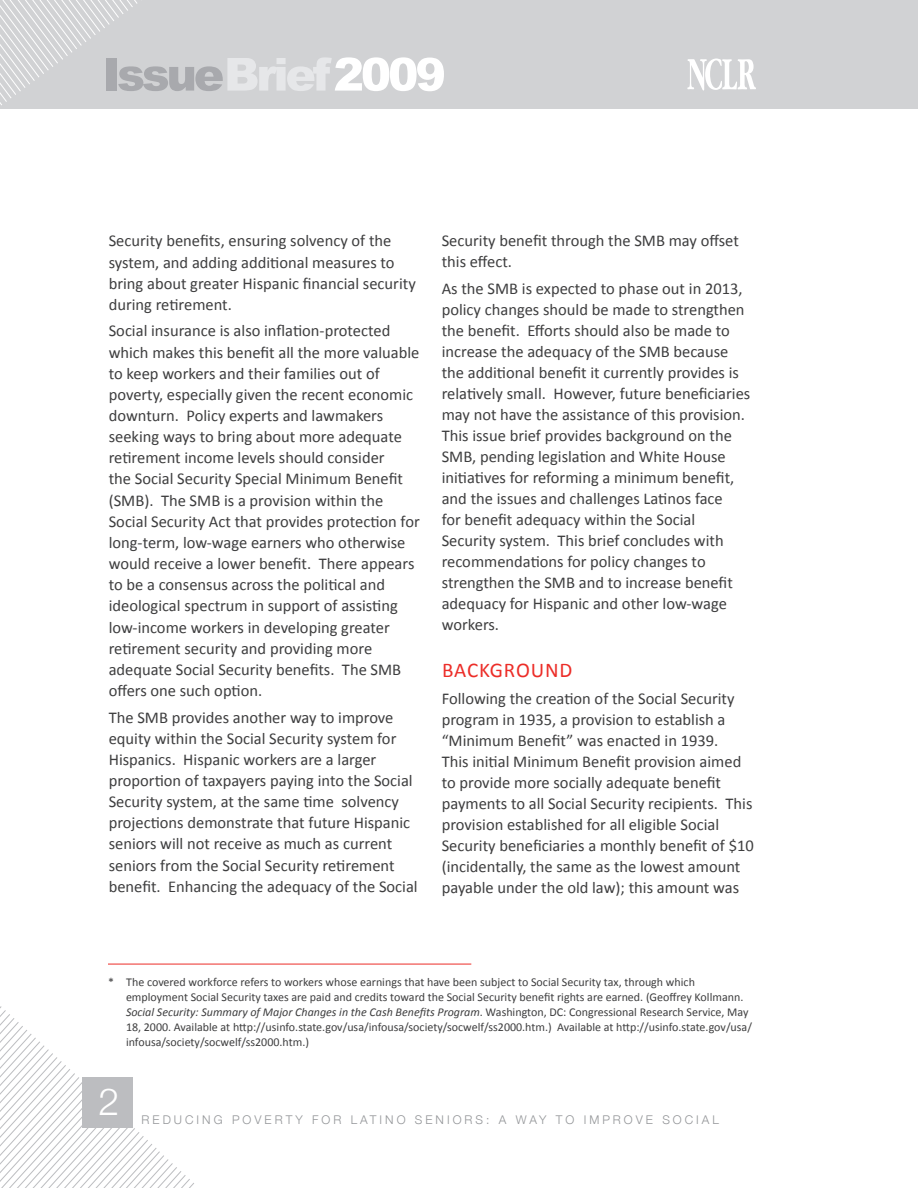
<style>
.page{position:relative;width:918px;height:1188px;background:#fff}
.page>*{position:absolute;margin:0;border:0;box-sizing:border-box;transform-origin:0 0}
.t1{font:300 37.5px "Helvetica Neue";color:#fff}
.t2{font:21px "Calibri";letter-spacing:.03em;color:#ec2d28}
.t3{font:16.5px/21.1px "Calibri";color:#3e3e3f}
.t4{font:12px/15px "Calibri";color:#3e3e3f}
.t5{font:300 12px "Helvetica Neue";letter-spacing:.25em;color:#939598}
.s1{font-style:italic}
</style>
<div class="page">
<svg style="left:0;top:1006px;width:194px;height:182px"></svg>
<div style="left:1px;top:0;width:917px;height:108px;background:#d1d2d4"></div>
<div style="left:82px;top:1077px;width:52px;height:51px;background:#bcbdc0"></div>
<svg style="left:687px;top:59px;width:69px;height:32px"></svg>
<svg style="left:0;top:0;width:444px;height:106px"></svg>
<hr style="left:108px;top:964px;width:363px;height:1px;background:#ec2d28">
<p class="t3" style="left:109px;top:230px;width:309px">Security benefits, ensuring solvency of the system, and adding additional measures to bring about greater Hispanic financial security during retirement.</p>
<p class="t3" style="left:109px;top:320px;width:313px">Social insurance is also inflation-protected which makes this benefit all the more valuable to keep workers and their families out of poverty, especially given the recent economic downturn. Policy experts and lawmakers seeking ways to bring about more adequate retirement income levels should consider<br>the Social Security Special Minimum Benefit (SMB). The SMB is a provision within the Social Security Act that provides protection for long-term, low-wage earners who otherwise would receive a lower benefit. There appears to be a consensus across the political and ideological spectrum in support of assisting low-income workers in developing greater retirement security and providing more adequate Social Security benefits. The SMB offers one such option.</p>
<p class="t3" style="left:109px;top:707px;width:310px">The SMB provides another way to improve equity within the Social Security system for Hispanics. Hispanic workers are a larger proportion of taxpayers paying into the Social Security system, at the same time solvency projections demonstrate that future Hispanic seniors will not receive as much as current seniors from the Social Security retirement benefit. Enhancing the adequacy of the Social</p>
<p class="t3" style="left:442px;top:231px;width:299px">Security benefit through the SMB may offset this effect.</p>
<p class="t3" style="left:442px;top:278px;width:310px">As the SMB is expected to phase out in 2013, policy changes should be made to strengthen the benefit. Efforts should also be made to increase the adequacy of the SMB because the additional benefit it currently provides is relatively small. However, future beneficiaries may not have the assistance of this provision.<br>This issue brief provides background on the SMB, pending legislation and White House initiatives for reforming a minimum benefit, and the issues and challenges Latinos face<br>for benefit adequacy within the Social Security system. This brief concludes with recommendations for policy changes to strengthen the SMB and to increase benefit adequacy for Hispanic and other low-wage workers.</p>
<p class="t2" style="left:442px;top:657px;width:132px">BACKGROU ND</p>
<p class="t3" style="left:442px;top:688px;width:314px">Following the creation of the Social Security program in 1935, a provision to establish a “Minimum Benefit” was enacted in 1939.<br>This initial Minimum Benefit provision aimed to provide more socially adequate benefit payments to all Social Security recipients. This provision established for all eligible Social Security beneficiaries a monthly benefit of $10 (incidentally, the same as the lowest amount payable under the old law); this amount was</p>
<p class="t4" style="left:126px;top:975px;width:628px;text-indent:-18px">* The covered workforce refers to workers whose earnings that have been subject to Social Security tax, through which employment Social Security taxes are paid and credits toward the Social Security benefit rights are earned. (Geoffrey Kollmann.<br><span class="s1">Social Security: Summary of Major Changes in the Cash Benefits Program</span>. Washington, DC: Congressional Research Service, May 18, 2000. Available at http://usinfo.state.gov/usa/infousa/society/socwelf/ss2000.htm.) Available at http://usinfo.state.gov/usa/ infousa/society/socwelf/ss2000.htm.)</p>
<h1 class="t1" style="left:99px;top:1079px;width:22px">2</h1>
<p class="t5" style="left:142px;top:1112px;width:579px">REDUCING POVERTY FOR LATINO SENIORS: A WAY TO IMPROVE SOCIAL</p>
</div>
